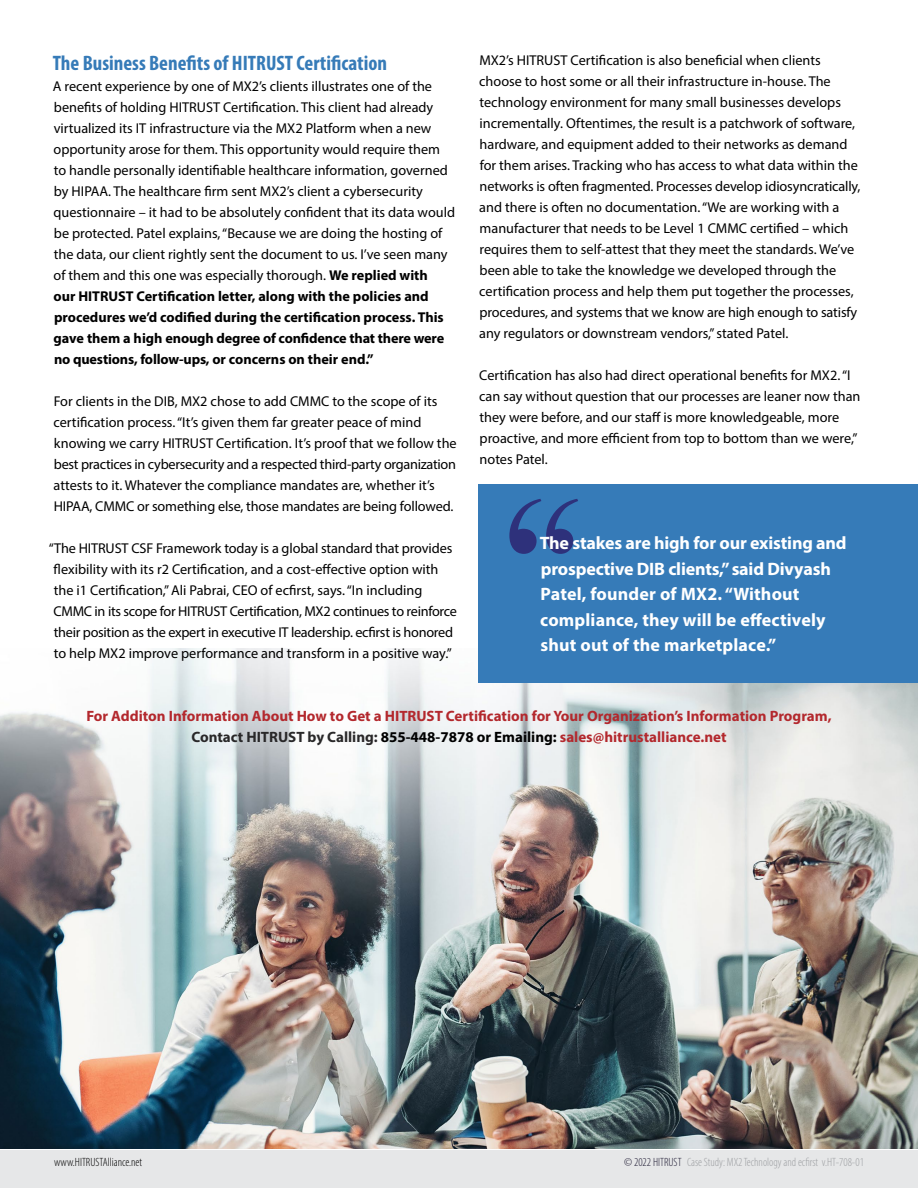
<style>
.page{position:relative;width:918px;height:1188px;background:#fff}
.page>*{position:absolute;margin:0;border:0;box-sizing:border-box;transform-origin:0 0}
.t1{font:700 condensed 21px "Myriad Pro";color:#367bb8}
.t2{font:700 18px/25.5px "Myriad Pro";color:#fff}
.t3{font:700 15px/21px "Myriad Pro";color:#b3282d;text-align:center}
.t4{font:14.25px/21px "Myriad Pro";color:#000}
.t5{font:300 condensed 12px "Myriad Pro";color:#9d9fa2}
.t6{font:300 condensed 12px "Myriad Pro";color:#000}
.s1{font-weight:700}
.s2{color:#292829}
.s3{color:#000}
.s4{color:#211d35}
</style>
<div class="page">
<div style="left:0;top:1150px;width:918px;height:38px;background:#e6e7e8"></div>
<img style="left:0;top:648px;width:918px;height:500px">
<div style="left:479px;top:484px;width:439px;height:199px;background:#367bb8"></div>
<svg style="left:509px;top:499px;width:69px;height:55px"></svg>
<p class="t4" style="left:479px;top:49px;width:383px">MX2’s HITRUST Certification is also beneficial when clients choose to host some or all their infrastructure in-house. The technology environment for many small businesses develops incrementally. Oftentimes, the result is a patchwork of software, hardware, and equipment added to their networks as demand for them arises. Tracking who has access to what data within the networks is often fragmented. Processes develop idiosyncratically, and there is often no documentation. “We are working with a manufacturer that needs to be Level 1 CMMC certified – which requires them to self-attest that they meet the standards. We’ve been able to take the knowledge we developed through the certification process and help them put together the processes, procedures, and systems that we know are high enough to satisfy any regulators or downstream vendors,” stated Patel.</p>
<p class="t4" style="left:479px;top:364px;width:383px">Certification has also had direct operational benefits for MX2. “I can say without question that our processes are leaner now than they were before, and our staff is more knowledgeable, more proactive, and more efficient from top to bottom than we were,” notes Patel.</p>
<h1 class="t1" style="left:53px;top:50px;width:336px">The Business Benefits of HITRUST Certification</h1>
<p class="t4" style="left:53px;top:75px;width:404px">A recent experience by one of MX2’s clients illustrates one of the benefits of holding HITRUST Certification. This client had already virtualized its IT infrastructure via the MX2 Platform when a new opportunity arose for them. This opportunity would require them to handle personally identifiable healthcare information, governed by HIPAA. The healthcare firm sent MX2’s client a cybersecurity questionnaire – it had to be absolutely confident that its data would be protected. Patel explains, “Because we are doing the hosting of the data, our client rightly sent the document to us. I’ve seen many of them and this one was especially thorough. <span class="s1">We replied with<br>our HITRUST Certification letter, along with the policies and procedures we’d codified during the certification process. This gave them a high enough degree of confidence that there were no questions, follow-ups, or concerns on their end.”</span></p>
<p class="t4" style="left:54px;top:390px;width:405px">For clients in the DIB, MX2 chose to add CMMC to the scope of its certification process. “It’s given them far greater peace of mind knowing we carry HITRUST Certification. It’s proof that we follow the best practices in cybersecurity and a respected third-party organization attests to it. Whatever the compliance mandates are, whether it’s HIPAA, CMMC or something else, those mandates are being followed.</p>
<p class="t4" style="left:54px;top:537px;width:405px;text-indent:-5px">“The HITRUST CSF Framework today is a global standard that provides flexibility with its r2 Certification, and a cost-effective option with the i1 Certification,” Ali Pabrai, CEO of ecfirst, says. “In including CMMC in its scope for HITRUST Certification, MX2 continues to reinforce their position as the expert in executive IT leadership. ecfirst is honored to help MX2 improve performance and transform in a positive way.”</p>
<p class="t2" style="left:540px;top:530px;width:308px">The stakes are high for our existing and prospective DIB clients,” said Divyash Patel, founder of MX2. “Without compliance, they will be effectively shut out of the marketplace.”</p>
<p class="t3" style="left:86px;top:705px;width:747px">For Additon Information About How to Get a HITRUST Certification for Your Organization’s Information Program,<br><span class="s2">Contact HITRUST by Calling:</span> <span class="s3">855-448-7878 or Emailing:</span> sales@hitrustalliance.net</p>
<p class="t6" style="left:54px;top:1155px;width:90px">www.HITRUSTAlliance.net</p>
<p class="t5" style="left:624px;top:1155px;width:241px"><span class="s4">© 2022 HITRUST</span> Case Study: MX2 Technology and ecfirst v.HT-708-01</p>
</div>
